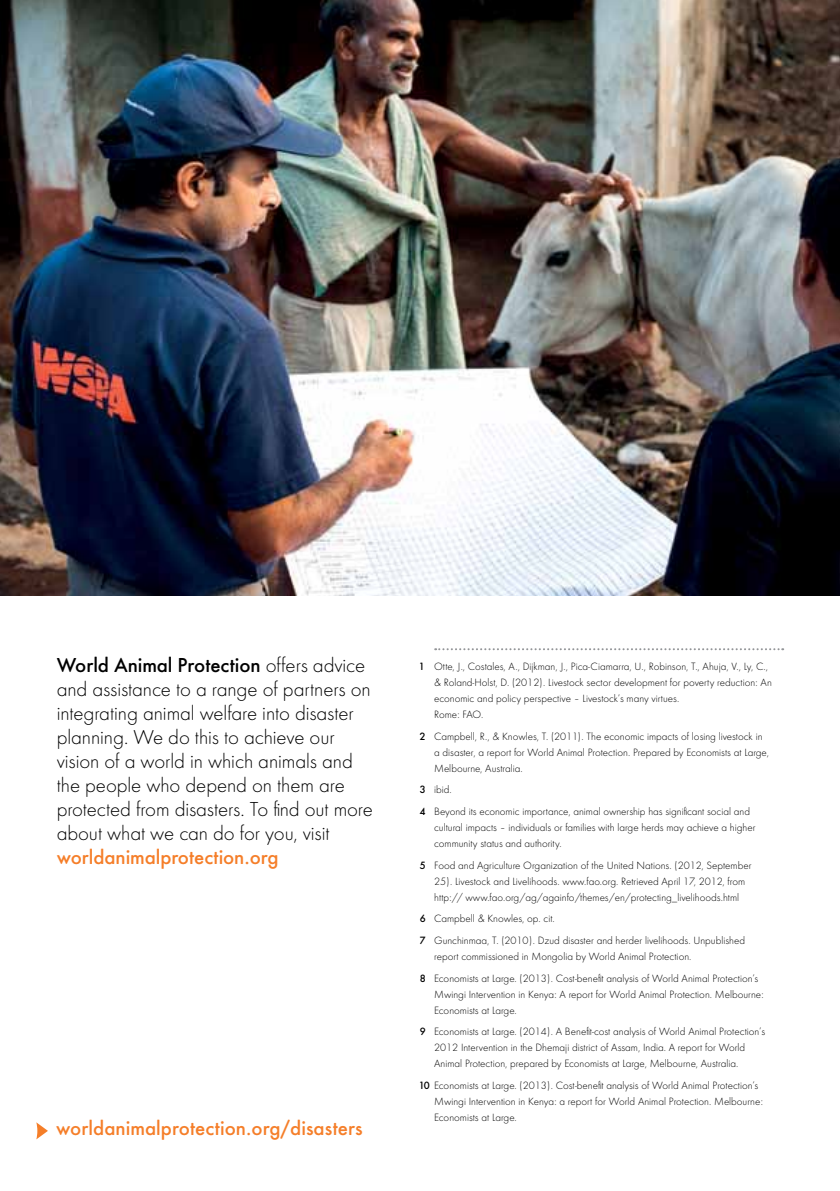
<style>
.page{position:relative;width:840px;height:1191px;background:#fff}
.page>*{position:absolute;margin:0;border:0;box-sizing:border-box;transform-origin:0 0}
.t1{font:300 21px/24px "Futura Round";letter-spacing:-.005em;color:#000}
.t2{font:500 21px "Futura Round";color:#f57e29}
.t3{font:300 11px/16px "Futura Round";color:#000}
.s1{font-weight:500}
</style>
<div class="page">
<img style="left:0;top:0;width:839px;height:595px">
<svg style="left:435px;top:648px;width:347px;height:2px"></svg>
<svg style="left:36px;top:1122px;width:12px;height:17px"></svg>
<p class="t1" style="left:57px;top:652px;width:317px"><span class="s1">World Animal Protection</span> offers advice and assistance to a range of partners on integrating animal welfare into disaster planning. We do this to achieve our vision of a world in which animals and the people who depend on them are protected from disasters. To find out more about what we can do for you, visit</p>
<h1 class="t2" style="left:57px;top:842px;width:223px">worldanimalprotection.org</h1>
<h1 class="t2" style="left:56px;top:1112px;width:308px">worldanimalprotection.org/disasters</h1>
<p class="t3" style="left:434px;top:658px;width:339px;text-indent:-14px"><span class="s1">1</span> Otte, J., Costales, A., Dijkman, J., Pica-Ciamarra, U., Robinson, T., Ahuja, V., Ly, C., &amp; Roland-Holst, D. (2012). Livestock sector development for poverty reduction: An economic and policy perspective – Livestock’s many virtues.<br>Rome: FAO.</p>
<p class="t3" style="left:434px;top:727px;width:336px;text-indent:-14px"><span class="s1">2</span> Campbell, R., &amp; Knowles, T. (2011). The economic impacts of losing livestock in a disaster, a report for World Animal Protection. Prepared by Economists at Large,<br>Melbourne, Australia.</p>
<p class="t3" style="left:420px;top:778px;width:331px;line-height:21.6px"><span class="s1">3</span> ibid.<br><span class="s1">4</span> Beyond its economic importance, animal ownership has significant social and</p>
<p class="t3" style="left:434px;top:819px;width:323px">cultural impacts – individuals or families with large herds may achieve a higher community status and authority.</p>
<p class="t3" style="left:434px;top:856px;width:319px;text-indent:-14px"><span class="s1">5</span> Food and Agriculture Organization of the United Nations. (2012, September<br>25). Livestock and Livelihoods. www.fao.org. Retrieved April 17, 2012, from http:// www.fao.org/ag/againfo/themes/en/protecting_livelihoods.html</p>
<p class="t3" style="left:420px;top:907px;width:326px;line-height:21.6px"><span class="s1">6</span> Campbell &amp; Knowles, op. cit.<br><span class="s1">7</span> Gunchinmaa, T. (2010). Dzud disaster and herder livelihoods. Unpublished</p>
<p class="t3" style="left:420px;top:945px;width:340px;line-height:21.6px;text-indent:14px">report commissioned in Mongolia by World Animal Protection.<br><span class="s1">8</span> Economists at Large. (2013). Cost-benefit analysis of World Animal Protection’s</p>
<p class="t3" style="left:434px;top:985px;width:331px">Mwingi Intervention in Kenya: A report for World Animal Protection. Melbourne:<br>Economists at Large.</p>
<p class="t3" style="left:434px;top:1023px;width:332px;text-indent:-14px"><span class="s1">9</span> Economists at Large. (2014). A Benefit-cost analysis of World Animal Protection’s<br>2012 Intervention in the Dhemaji district of Assam, India. A report for World<br>Animal Protection, prepared by Economists at Large, Melbourne, Australia.</p>
<p class="t3" style="left:434px;top:1077px;width:330px;text-indent:-14px"><span class="s1">10</span> Economists at Large. (2013). Cost-benefit analysis of World Animal Protection’s<br>Mwingi Intervention in Kenya: a report for World Animal Protection. Melbourne:<br>Economists at Large.</p>
</div>
